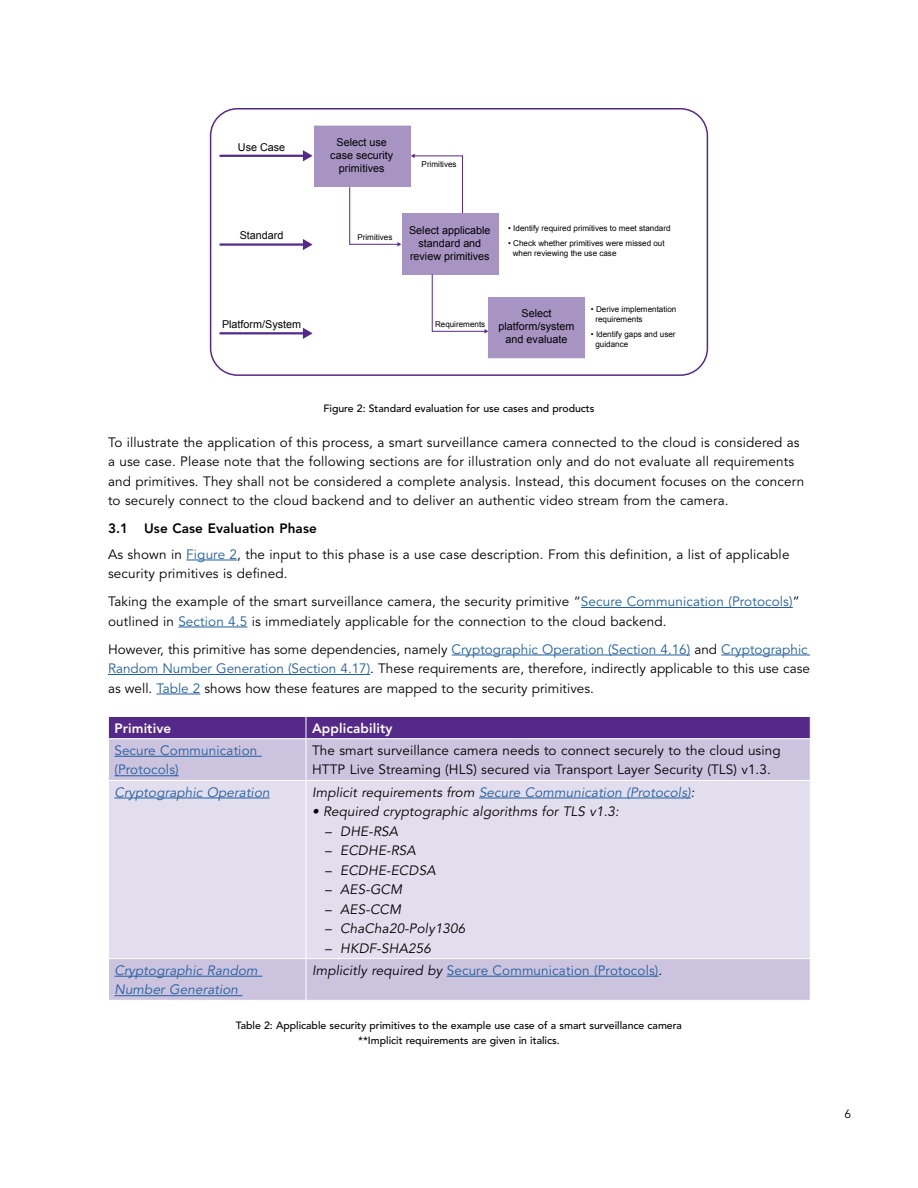
<style>
.page{position:relative;width:918px;height:1188px;background:#fff}
.page>*{position:absolute;margin:0;border:0;box-sizing:border-box;transform-origin:0 0}
._0-NXP_Body_Text{font:13.5px/19.5px "Avenir LT Std";letter-spacing:.01em;color:#000}
._0-NXP_Body_Text-2{font:italic 13.5px "Avenir LT Std";letter-spacing:.01em;color:#000}
._0-NXP_Body_Text-3{font:italic 13.5px/19.5px "Avenir LT Std";letter-spacing:.01em;color:#215e9e}
._0-NXP_Body_Text-4{font:13.5px/19.5px "Avenir LT Std";letter-spacing:.01em;color:#215e9e}
._0-NXPBody_Text2{font:800 13.5px "Avenir LT Std";letter-spacing:.01em;color:#000}
._0-NXP_Body_Text-5{font:800 13.5px "Avenir LT Std";letter-spacing:.01em;color:#fff}
.t1{font:12px "Avenir LT Std";color:#000}
.t2{font:10.8px/12.9px "Arial";color:#000;text-align:center}
._12-NXP-FigureCaptio{font:500 10.5px/15px "Avenir LT Std";color:#000;text-align:center}
.t3{font:8.1px/9.8px "Arial";color:#000}
.s1{color:#215e9e}
.s2{color:#000}
.s3{font-style:italic;color:#000}
</style>
<div class="page">
<hr style="left:186px;top:560px;width:51px;height:1px;background:#215e9e">
<hr style="left:581px;top:607px;width:212px;height:1px;background:#215e9e">
<hr style="left:178px;top:627px;width:69px;height:1px;background:#215e9e">
<hr style="left:452px;top:655px;width:238px;height:1px;background:#215e9e">
<hr style="left:721px;top:655px;width:89px;height:1px;background:#215e9e">
<hr style="left:108px;top:674px;width:262px;height:1px;background:#215e9e">
<hr style="left:156px;top:694px;width:44px;height:1px;background:#215e9e">
<div style="left:315px;top:126px;width:96px;height:61px;background:#a794c3"></div>
<div style="left:402px;top:213px;width:97px;height:61px;background:#a794c3"></div>
<div style="left:489px;top:297px;width:96px;height:61px;background:#a794c3"></div>
<hr style="left:220px;top:155px;width:85px;height:2px;background:#552988">
<svg style="left:303px;top:150px;width:10px;height:11px"></svg>
<hr style="left:220px;top:243px;width:85px;height:3px;background:#552988">
<svg style="left:303px;top:239px;width:10px;height:11px"></svg>
<hr style="left:220px;top:332px;width:85px;height:2px;background:#552988">
<svg style="left:303px;top:328px;width:10px;height:11px"></svg>
<svg style="left:349px;top:187px;width:52px;height:60px"></svg>
<svg style="left:432px;top:274px;width:56px;height:60px"></svg>
<svg style="left:411px;top:154px;width:52px;height:59px"></svg>
<div style="left:210px;top:108px;width:498px;height:268px;border:2px solid #552988;border-radius:27px"></div>
<div style="left:109px;top:739px;width:701px;height:261px;background:#ccc3df"></div>
<div style="left:109px;top:781px;width:701px;height:177px;background:#e3deed"></div>
<div style="left:108px;top:717px;width:703px;height:21px;background:#552988"></div>
<hr style="left:306px;top:739px;width:1px;height:41px;background:#fff">
<hr style="left:108px;top:780px;width:198px;height:1px;background:#fff">
<hr style="left:306px;top:780px;width:505px;height:1px;background:#fff">
<hr style="left:306px;top:781px;width:1px;height:177px;background:#fff">
<hr style="left:108px;top:958px;width:198px;height:1px;background:#fff">
<hr style="left:306px;top:958px;width:505px;height:1px;background:#fff">
<hr style="left:306px;top:959px;width:1px;height:41px;background:#fff">
<hr style="left:114px;top:756px;width:148px;height:1px;background:#215e9e">
<hr style="left:114px;top:775px;width:65px;height:1px;background:#215e9e">
<hr style="left:114px;top:798px;width:156px;height:1px;background:#215e9e">
<hr style="left:479px;top:798px;width:212px;height:1px;background:#215e9e">
<hr style="left:114px;top:976px;width:148px;height:1px;background:#215e9e">
<hr style="left:114px;top:995px;width:129px;height:1px;background:#215e9e">
<hr style="left:447px;top:976px;width:212px;height:1px;background:#215e9e">
<p class="t2" style="left:238px;top:140px;width:49px">Use Case</p>
<p class="t2" style="left:330px;top:136px;width:64px">Select use case security primitives</p>
<p class="t3" style="left:422px;top:160px;width:37px">Primitives</p>
<p class="t2" style="left:240px;top:229px;width:45px">Standard</p>
<p class="t3" style="left:357px;top:233px;width:37px">Primitives</p>
<p class="t2" style="left:409px;top:224px;width:83px">Select applicable standard and review primitives</p>
<p class="t3" style="left:508px;top:223px;width:164px">• Identify required primitives to meet standard</p>
<p class="t3" style="left:513px;top:238px;width:154px;text-indent:-4px">• Check whether primitives were missed out when reviewing the use case</p>
<p class="t2" style="left:222px;top:318px;width:81px">Platform/System</p>
<p class="t3" style="left:435px;top:320px;width:52px">Requirements</p>
<p class="t2" style="left:498px;top:307px;width:78px">Select platform/system and evaluate</p>
<p class="t3" style="left:595px;top:304px;width:83px;text-indent:-4px">• Derive implementation requirements</p>
<p class="t3" style="left:595px;top:329px;width:82px;text-indent:-4px">• Identify gaps and user guidance</p>
<p class="_12-NXP-FigureCaptio" style="left:324px;top:401px;width:272px">Figure 2: Standard evaluation for use cases and products</p>
<p class="_0-NXP_Body_Text" style="left:108px;top:433px;width:698px">To illustrate the application of this process, a smart surveillance camera connected to the cloud is considered as a use case. Please note that the following sections are for illustration only and do not evaluate all requirements and primitives. They shall not be considered a complete analysis. Instead, this document focuses on the concern to securely connect to the cloud backend and to deliver an authentic video stream from the camera.</p>
<p class="_0-NXPBody_Text2" style="left:108px;top:520px;width:210px">3.1 Use Case Evaluation Phase</p>
<p class="_0-NXP_Body_Text" style="left:108px;top:545px;width:683px">As shown in <span class="s1">Figure 2</span>, the input to this phase is a use case description. From this definition, a list of applicable security primitives is defined.</p>
<p class="_0-NXP_Body_Text" style="left:108px;top:592px;width:693px">Taking the example of the smart surveillance camera, the security primitive “<span class="s1">Secure Communication (Protocols)</span>” outlined in <span class="s1">Section 4.5</span> is immediately applicable for the connection to the cloud backend.</p>
<p class="_0-NXP_Body_Text" style="left:108px;top:640px;width:704px">However, this primitive has some dependencies, namely <span class="s1">Cryptographic Operation (Section 4.16)</span> and <span class="s1">Cryptographic<br>Random Number Generation (Section 4.17)</span>. These requirements are, therefore, indirectly applicable to this use case as well. <span class="s1">Table 2</span> shows how these features are mapped to the security primitives.</p>
<p class="_0-NXP_Body_Text-5" style="left:114px;top:720px;width:58px">Primitive</p>
<p class="_0-NXP_Body_Text-5" style="left:312px;top:720px;width:82px">Applicability</p>
<p class="_0-NXP_Body_Text-4" style="left:114px;top:741px;width:144px">Secure Communication (Protocols)</p>
<p class="_0-NXP_Body_Text" style="left:312px;top:741px;width:470px">The smart surveillance camera needs to connect securely to the cloud using<br>HTTP Live Streaming (HLS) secured via Transport Layer Security (TLS) v1.3.</p>
<p class="_0-NXP_Body_Text-3" style="left:114px;top:783px;width:157px">Cryptographic Operation</p>
<p class="_0-NXP_Body_Text-3" style="left:312px;top:783px;width:384px"><span class="s2">Implicit requirements from</span> Secure Communication (Protocols)<span class="s2">:</span></p>
<p class="_0-NXP_Body_Text-2" style="left:312px;top:804px;width:308px">• Required cryptographic algorithms for TLS v1.3:</p>
<p class="_0-NXP_Body_Text-2" style="left:325px;top:823px;width:75px">– DHE-RSA</p>
<p class="_0-NXP_Body_Text-2" style="left:325px;top:843px;width:93px">– ECDHE-RSA</p>
<p class="_0-NXP_Body_Text-2" style="left:325px;top:862px;width:112px">– ECDHE-ECDSA</p>
<p class="_0-NXP_Body_Text-2" style="left:325px;top:882px;width:79px">– AES-GCM</p>
<p class="_0-NXP_Body_Text-2" style="left:325px;top:901px;width:78px">– AES-CCM</p>
<p class="_0-NXP_Body_Text-2" style="left:325px;top:921px;width:142px">– ChaCha20-Poly1306</p>
<p class="_0-NXP_Body_Text-2" style="left:325px;top:940px;width:108px">– HKDF-SHA256</p>
<p class="_0-NXP_Body_Text-3" style="left:114px;top:961px;width:145px">Cryptographic Random<br>Number Generation</p>
<p class="_0-NXP_Body_Text-4" style="left:312px;top:961px;width:352px"><span class="s3">Implicitly required by</span> Secure Communication (Protocols)<span class="s3">.</span></p>
<p class="_12-NXP-FigureCaptio" style="left:236px;top:1018px;width:448px">Table 2: Applicable security primitives to the example use case of a smart surveillance camera **Implicit requirements are given in italics.</p>
<p class="t1" style="left:845px;top:1107px;width:8px">6</p>
</div>
